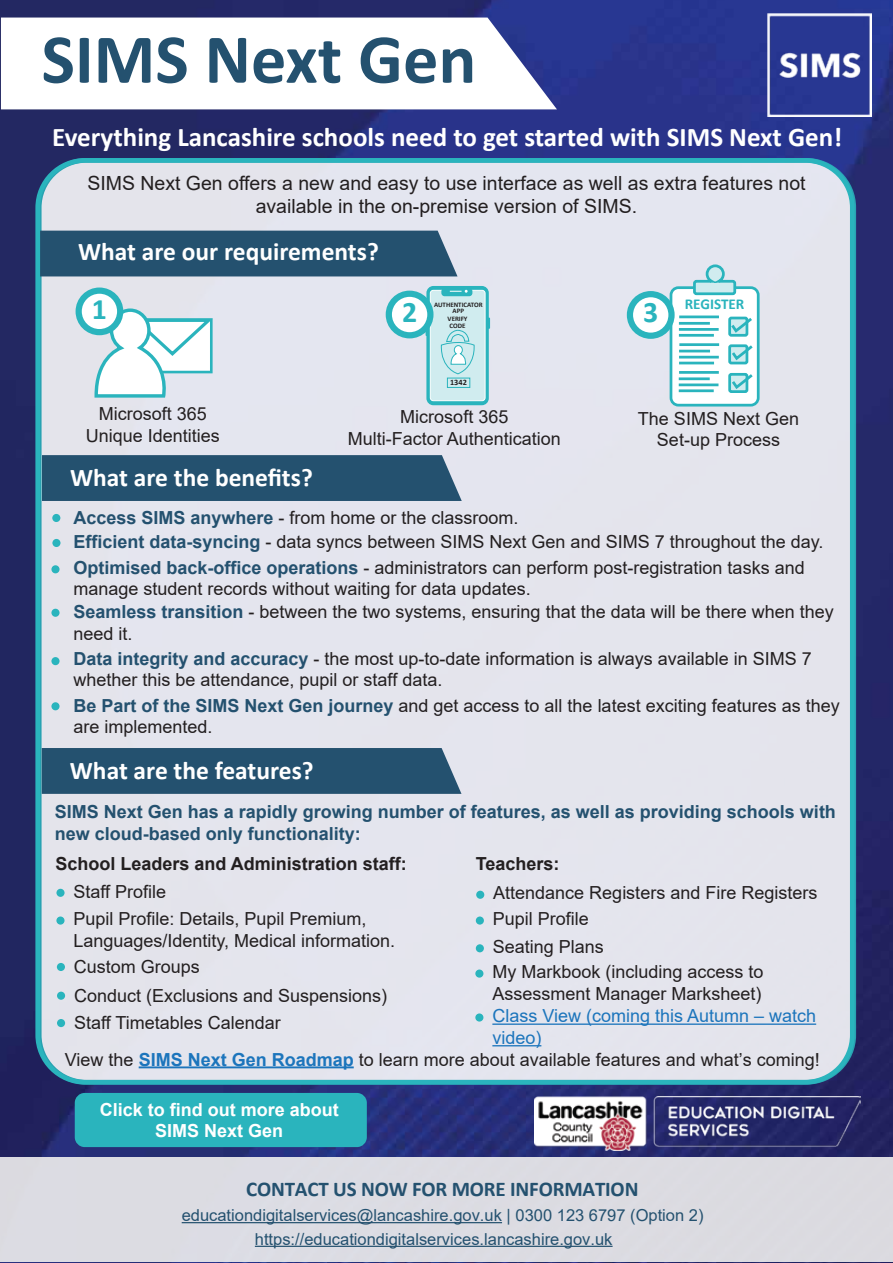
<style>
.page{position:relative;width:893px;height:1263px;background:#fff}
.page>*{position:absolute;margin:0;border:0;box-sizing:border-box;transform-origin:0 0}
.t1{font:700 70.5px "Calibri";color:#24516f}
.t2{font:700 29.85px "Calibri";color:#2ab4bd}
.t3{font:700 27px "Calibri";color:#fff}
.t4{font:700 25.5px "Calibri";color:#fff}
.t5{font:700 21px "Calibri";letter-spacing:-.01em;color:#24516f}
.t6{font:19.5px/23.4px "Arial";color:#231f20;text-align:center}
.t7{font:18px/21.6px "Arial";color:#231f20}
.t8{font:700 18px/21.6px "Arial";color:#24516f}
.t9{font:700 18px "Arial";color:#231f20}
.t10{font:18px/21.6px "Arial";color:#1c75bc}
.t11{font:700 18px/21.6px "Arial";color:#fff;text-align:center}
.t12{font:16.5px/23.7px "Arial";color:#24516f}
.t13{font:700 15.15px "Calibri";color:#2ab4bd}
.t14{font:700 8.25px "Calibri";color:#231f20}
.t15{font:700 6.9px/6.1px "Calibri";color:#231f20}
.s1{font-weight:700;color:#24516f}
.s2{font-weight:700;color:#1c75bc}
</style>
<div class="page">
<img style="left:0;top:0;width:893px;height:1263px">
<img style="left:768px;top:13px;width:103px;height:104px">
<svg style="left:1px;top:18px;width:556px;height:91px"></svg>
<div style="left:39px;top:160px;width:815px;height:922px;background:#e4e5ed;border-radius:47px"></div>
<div style="left:41px;top:231px;width:416px;height:45px;background:#24516f"></div>
<svg style="left:93px;top:308px;width:120px;height:90px"></svg>
<div style="left:426px;top:286px;width:63px;height:119px;background:linear-gradient(to right,#29b4bd,#2db5be);border-radius:7px"></div>
<div style="left:430px;top:290px;width:55px;height:111px;background:#d0ecef;border-radius:3px"></div>
<div style="left:430px;top:290px;width:55px;height:111px;border:1px solid #fff;border-radius:3px"></div>
<div style="left:441px;top:288px;width:31px;height:8px;background:#2ab4bd;border-radius:3px"></div>
<svg style="left:450px;top:290px;width:18px;height:3px"></svg>
<svg style="left:487px;top:318px;width:3px;height:11px"></svg>
<div style="left:447px;top:378px;width:23px;height:10px;background:#d0ecef;border:1px solid #2ab4bd"></div>
<svg style="left:440px;top:330px;width:35px;height:45px"></svg>
<div style="left:79px;top:291px;width:41px;height:41px;background:#fff;border-radius:50%"></div>
<div style="left:76px;top:287px;width:47px;height:48px;border:6px solid #2ab4bd;border-radius:50%"></div>
<div style="left:75px;top:1093px;width:292px;height:54px;background:#2ab4bd;border-radius:10px"></div>
<div style="left:52px;top:514px;width:8px;height:8px;background:#2ab4bd;border-radius:50%"></div>
<div style="left:52px;top:539px;width:9px;height:8px;background:#2ab4bd;border-radius:50%"></div>
<div style="left:51px;top:565px;width:9px;height:8px;background:#2ab4bd;border-radius:50%"></div>
<div style="left:51px;top:609px;width:9px;height:8px;background:#2ab4bd;border-radius:50%"></div>
<div style="left:51px;top:657px;width:9px;height:8px;background:#2ab4bd;border-radius:50%"></div>
<div style="left:51px;top:702px;width:9px;height:8px;background:#2ab4bd;border-radius:50%"></div>
<div style="left:35px;top:158px;width:820px;height:926px;border:5px solid #2ab4bd;border-radius:47px"></div>
<div style="left:0;top:1157px;width:893px;height:105px;background:#dcdce2"></div>
<hr style="left:182px;top:1222px;width:320px;height:1px;background:#24516f">
<hr style="left:255px;top:1246px;width:358px;height:1px;background:#24516f">
<div style="left:389px;top:294px;width:41px;height:41px;background:#fff;border-radius:50%"></div>
<div style="left:386px;top:291px;width:47px;height:47px;border:6px solid #2ab4bd;border-radius:50%"></div>
<div style="left:42px;top:455px;width:420px;height:46px;background:#24516f"></div>
<div style="left:42px;top:748px;width:419px;height:46px;background:#24516f"></div>
<img style="left:535px;top:1096px;width:326px;height:54px">
<div style="left:671px;top:288px;width:87px;height:117px;background:#fff;border-radius:7px"></div>
<div style="left:670px;top:286px;width:90px;height:120px;border:3px solid #2ab4bd;border-radius:7px"></div>
<svg style="left:692px;top:264px;width:45px;height:32px"></svg>
<hr style="left:679px;top:315px;width:40px;height:3px;background:#2ab4bd">
<hr style="left:679px;top:322px;width:31px;height:3px;background:#2ab4bd">
<hr style="left:679px;top:328px;width:40px;height:3px;background:#2ab4bd">
<hr style="left:679px;top:334px;width:35px;height:3px;background:#2ab4bd">
<hr style="left:679px;top:343px;width:40px;height:3px;background:#2ab4bd">
<hr style="left:679px;top:350px;width:31px;height:2px;background:#2ab4bd">
<hr style="left:679px;top:356px;width:40px;height:2px;background:#2ab4bd">
<hr style="left:679px;top:362px;width:35px;height:2px;background:#2ab4bd">
<hr style="left:679px;top:371px;width:40px;height:3px;background:#2ab4bd">
<hr style="left:679px;top:377px;width:31px;height:3px;background:#2ab4bd">
<hr style="left:679px;top:383px;width:39px;height:3px;background:#2ab4bd">
<hr style="left:679px;top:389px;width:35px;height:3px;background:#2ab4bd">
<div style="left:728px;top:317px;width:20px;height:20px;border:3px solid #2ab4bd;border-radius:2px"></div>
<div style="left:728px;top:344px;width:20px;height:20px;border:3px solid #2ab4bd;border-radius:2px"></div>
<div style="left:728px;top:373px;width:20px;height:20px;border:3px solid #2ab4bd;border-radius:2px"></div>
<svg style="left:728px;top:316px;width:24px;height:19px"></svg>
<svg style="left:729px;top:344px;width:24px;height:18px"></svg>
<svg style="left:729px;top:373px;width:24px;height:18px"></svg>
<svg style="left:630px;top:294px;width:41px;height:42px"></svg>
<div style="left:627px;top:291px;width:48px;height:48px;border:6px solid #2ab4bd;border-radius:50%"></div>
<hr style="left:139px;top:1066px;width:215px;height:2px;background:#1c75bc">
<div style="left:56px;top:889px;width:9px;height:8px;background:#2ab4bd;border-radius:50%"></div>
<svg style="left:56px;top:916px;width:9px;height:9px"></svg>
<div style="left:57px;top:963px;width:8px;height:8px;background:#2ab4bd;border-radius:50%"></div>
<div style="left:57px;top:992px;width:8px;height:8px;background:#2ab4bd;border-radius:50%"></div>
<div style="left:57px;top:1019px;width:8px;height:8px;background:#2ab4bd;border-radius:50%"></div>
<div style="left:476px;top:891px;width:8px;height:8px;background:#2ab4bd;border-radius:50%"></div>
<div style="left:476px;top:916px;width:8px;height:9px;background:#2ab4bd;border-radius:50%"></div>
<div style="left:476px;top:944px;width:8px;height:8px;background:#2ab4bd;border-radius:50%"></div>
<div style="left:475px;top:969px;width:8px;height:9px;background:#2ab4bd;border-radius:50%"></div>
<hr style="left:492px;top:1023px;width:324px;height:2px;background:#1c75bc">
<hr style="left:492px;top:1045px;width:49px;height:1px;background:#1c75bc">
<div style="left:475px;top:1013px;width:8px;height:8px;background:#2ab4bd;border-radius:50%"></div>
<h1 class="t1" style="left:42px;top:9px;width:436px">SIMS Next Gen</h1>
<h3 class="t3" style="left:52px;top:118px;width:791px">Everything Lancashire schools need to get started with SIMS Next Gen!</h3>
<p class="t6" style="left:87px;top:171px;width:720px">SIMS Next Gen offers a new and easy to use interface as well as extra features not available in the on-premise version of SIMS.</p>
<h3 class="t4" style="left:78px;top:233px;width:302px">What are our requirements?</h3>
<h2 class="t2" style="left:92px;top:288px;width:17px">1</h2>
<p class="t7" style="left:86px;top:403px;width:136px;text-align:center">Microsoft 365<br>Unique Identities</p>
<h3 class="t4" style="left:70px;top:460px;width:244px">What are the benefits?</h3>
<h2 class="t2" style="left:402px;top:291px;width:17px">2</h2>
<p class="t15" style="left:434px;top:301px;width:50px;text-align:center">AUTHENTICATOR<br>APP</p>
<p class="t15" style="left:448px;top:316px;width:21px">VERIFY<br>CODE</p>
<p class="t14" style="left:450px;top:377px;width:18px">1342</p>
<p class="t7" style="left:348px;top:406px;width:215px;text-align:center">Microsoft 365<br>Multi-Factor Authentication</p>
<h2 class="t2" style="left:643px;top:291px;width:17px">3</h2>
<p class="t13" style="left:685px;top:293px;width:61px">REGISTER</p>
<p class="t7" style="left:638px;top:407px;width:163px;text-align:center">The SIMS Next Gen<br>Set-up Process</p>
<p class="t7" style="left:73px;top:505px;width:752px;line-height:25px"><span class="s1">Access SIMS anywhere</span> - from home or the classroom.<br><span class="s1">Efficient data-syncing</span> - data syncs between SIMS Next Gen and SIMS 7 throughout the day.<br><span class="s1">Optimised back-office operations</span> - administrators can perform post-registration tasks and</p>
<p class="t7" style="left:73px;top:578px;width:762px;line-height:22.2px">manage student records without waiting for data updates.<br><span class="s1">Seamless transition</span> - between the two systems, ensuring that the data will be there when they need it.</p>
<p class="t7" style="left:73px;top:647px;width:740px"><span class="s1">Data integrity and accuracy</span> - the most up-to-date information is always available in SIMS 7 whether this be attendance, pupil or staff data.</p>
<p class="t7" style="left:73px;top:695px;width:768px"><span class="s1">Be Part of the SIMS Next Gen journey</span> and get access to all the latest exciting features as they are implemented.</p>
<h3 class="t4" style="left:70px;top:753px;width:245px">What are the features?</h3>
<p class="t8" style="left:55px;top:801px;width:783px">SIMS Next Gen has a rapidly growing number of features, as well as providing schools with new cloud-based only functionality:</p>
<p class="t9" style="left:55px;top:851px;width:353px">School Leaders and Administration staff:</p>
<p class="t7" style="left:73px;top:880px;width:94px">Staff Profile</p>
<p class="t7" style="left:73px;top:908px;width:323px">Pupil Profile: Details, Pupil Premium,<br>Languages/Identity, Medical information.</p>
<p class="t7" style="left:74px;top:953px;width:315px;line-height:28px">Custom Groups<br>Conduct (Exclusions and Suspensions)<br>Staff Timetables Calendar</p>
<p class="t9" style="left:476px;top:851px;width:85px">Teachers:</p>
<p class="t7" style="left:493px;top:880px;width:326px;line-height:25.8px">Attendance Registers and Fire Registers<br>Pupil Profile</p>
<p class="t7" style="left:492px;top:934px;width:273px;line-height:25.2px">Seating Plans<br>My Markbook (including access to</p>
<p class="t7" style="left:492px;top:983px;width:271px">Assessment Manager Marksheet)</p>
<p class="t10" style="left:492px;top:1005px;width:325px">Class View (coming this Autumn – watch video)</p>
<p class="t7" style="left:65px;top:1048px;width:756px">View the <span class="s2">SIMS Next Gen Roadmap</span> to learn more about available features and what’s coming!</p>
<p class="t11" style="left:100px;top:1099px;width:241px">Click to find out more about<br>SIMS Next Gen</p>
<p class="t5" style="left:246px;top:1174px;width:394px">CONTACT US NOW FOR MORE INFORMATION</p>
<p class="t12" style="left:255px;top:1203px;width:450px;text-indent:-73px">educationdigitalservices@lancashire.gov.uk | 0300 123 6797 (Option 2) https://educationdigitalservices.lancashire.gov.uk</p>
</div>
